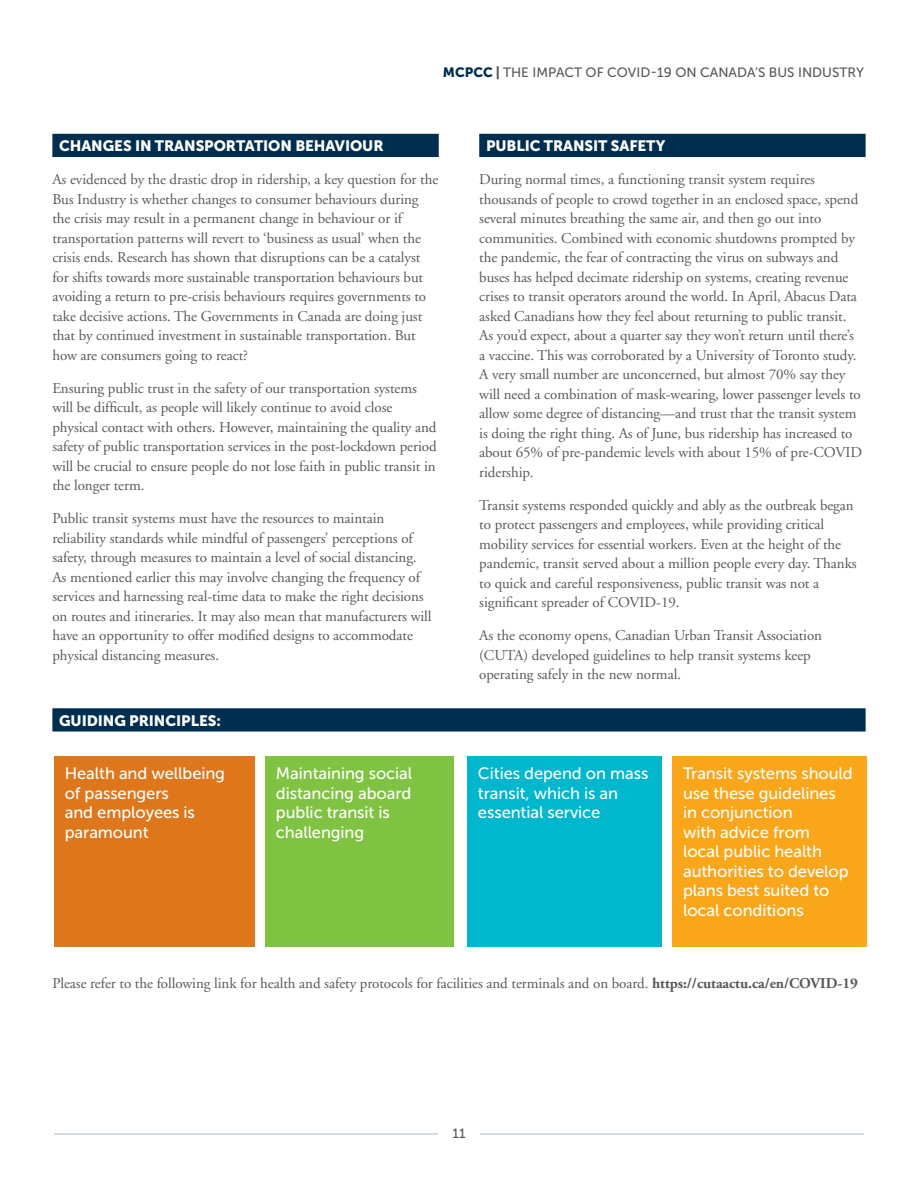
<style>
.page{position:relative;width:918px;height:1188px;background:#fff}
.page>*{position:absolute;margin:0;border:0;box-sizing:border-box;transform-origin:0 0}
.t1{font:16.5px/19.5px "Museo Sans 500";letter-spacing:-.005em;color:#fff}
.t2{font:15px/19.5px "Adobe Garamond";letter-spacing:-.005em;color:#58595b}
.t3{font:15px "Museo Sans 900";letter-spacing:-.005em;color:#fff}
.t4{font:13.5px "Museo Sans 500";color:#58595b}
.s1{font-family:"Museo Sans 900";color:#002e4f}
.s2{font-family:"Museo Sans 900"}
.s3{font-weight:700}
</style>
<div class="page">
<div style="left:52px;top:134px;width:387px;height:23px;background:#002e4f"></div>
<div style="left:479px;top:134px;width:387px;height:23px;background:#002e4f"></div>
<div style="left:52px;top:708px;width:814px;height:24px;background:#002e4f"></div>
<div style="left:54px;top:756px;width:201px;height:191px;background:#de761c"></div>
<div style="left:265px;top:756px;width:189px;height:191px;background:#80c342"></div>
<div style="left:467px;top:756px;width:195px;height:191px;background:#00b7ce"></div>
<div style="left:672px;top:756px;width:195px;height:191px;background:#faa61a"></div>
<hr style="left:54px;top:1133px;width:810px;height:2px;background:#c4ced4">
<div style="left:438px;top:1116px;width:42px;height:34px;background:#fff"></div>
<p class="t4" style="left:443px;top:65px;width:423px"><span class="s1">MCPCC</span> <span class="s2">|</span> THE IMPACT OF COVID-19 ON CANADA’S BUS INDUSTRY</p>
<p class="t3" style="left:59px;top:137px;width:326px">CHANGES IN TRANSPORTATION BEHAVIOUR</p>
<p class="t2" style="left:52px;top:170px;width:387px">As evidenced by the drastic drop in ridership, a key question for the Bus Industry is whether changes to consumer behaviours during the crisis may result in a permanent change in behaviour or if transportation patterns will revert to ‘business as usual’ when the crisis ends. Research has shown that disruptions can be a catalyst for shifts towards more sustainable transportation behaviours but avoiding a return to pre-crisis behaviours requires governments to take decisive actions. The Governments in Canada are doing just that by continued investment in sustainable transportation. But how are consumers going to react?</p>
<p class="t2" style="left:52px;top:378px;width:386px">Ensuring public trust in the safety of our transportation systems will be difficult, as people will likely continue to avoid close physical contact with others. However, maintaining the quality and safety of public transportation services in the post-lockdown period will be crucial to ensure people do not lose faith in public transit in the longer term.</p>
<p class="t2" style="left:52px;top:509px;width:381px">Public transit systems must have the resources to maintain reliability standards while mindful of passengers’ perceptions of safety, through measures to maintain a level of social distancing.<br>As mentioned earlier this may involve changing the frequency of services and harnessing real-time data to make the right decisions on routes and itineraries. It may also mean that manufacturers will have an opportunity to offer modified designs to accommodate physical distancing measures.</p>
<p class="t3" style="left:59px;top:712px;width:163px">GUIDING PRINCIPLES:</p>
<p class="t3" style="left:486px;top:137px;width:181px">PUBLIC TRANSIT SAFETY</p>
<p class="t2" style="left:479px;top:170px;width:384px">During normal times, a functioning transit system requires thousands of people to crowd together in an enclosed space, spend several minutes breathing the same air, and then go out into communities. Combined with economic shutdowns prompted by the pandemic, the fear of contracting the virus on subways and buses has helped decimate ridership on systems, creating revenue crises to transit operators around the world. In April, Abacus Data asked Canadians how they feel about returning to public transit.<br>As you’d expect, about a quarter say they won’t return until there’s a vaccine. This was corroborated by a University of Toronto study.<br>A very small number are unconcerned, but almost 70% say they will need a combination of mask-wearing, lower passenger levels to allow some degree of distancing—and trust that the transit system is doing the right thing. As of June, bus ridership has increased to about 65% of pre-pandemic levels with about 15% of pre-COVID ridership.</p>
<p class="t2" style="left:479px;top:495px;width:379px">Transit systems responded quickly and ably as the outbreak began to protect passengers and employees, while providing critical mobility services for essential workers. Even at the height of the pandemic, transit served about a million people every day. Thanks to quick and careful responsiveness, public transit was not a significant spreader of COVID-19.</p>
<p class="t2" style="left:479px;top:626px;width:344px">As the economy opens, Canadian Urban Transit Association (CUTA) developed guidelines to help transit systems keep operating safely in the new normal.</p>
<p class="t1" style="left:65px;top:764px;width:162px">Health and wellbeing of passengers<br>and employees is paramount</p>
<p class="t1" style="left:276px;top:764px;width:138px">Maintaining social distancing aboard public transit is challenging</p>
<p class="t1" style="left:478px;top:764px;width:172px">Cities depend on mass transit, which is an essential service</p>
<p class="t1" style="left:683px;top:764px;width:171px">Transit systems should use these guidelines in conjunction<br>with advice from<br>local public health authorities to develop plans best suited to local conditions</p>
<p class="t2" style="left:52px;top:974px;width:807px">Please refer to the following link for health and safety protocols for facilities and terminals and on board. <span class="s3">https://cutaactu.ca/en/COVID-19</span></p>
<p class="t4" style="left:452px;top:1126px;width:15px">11</p>
</div>
